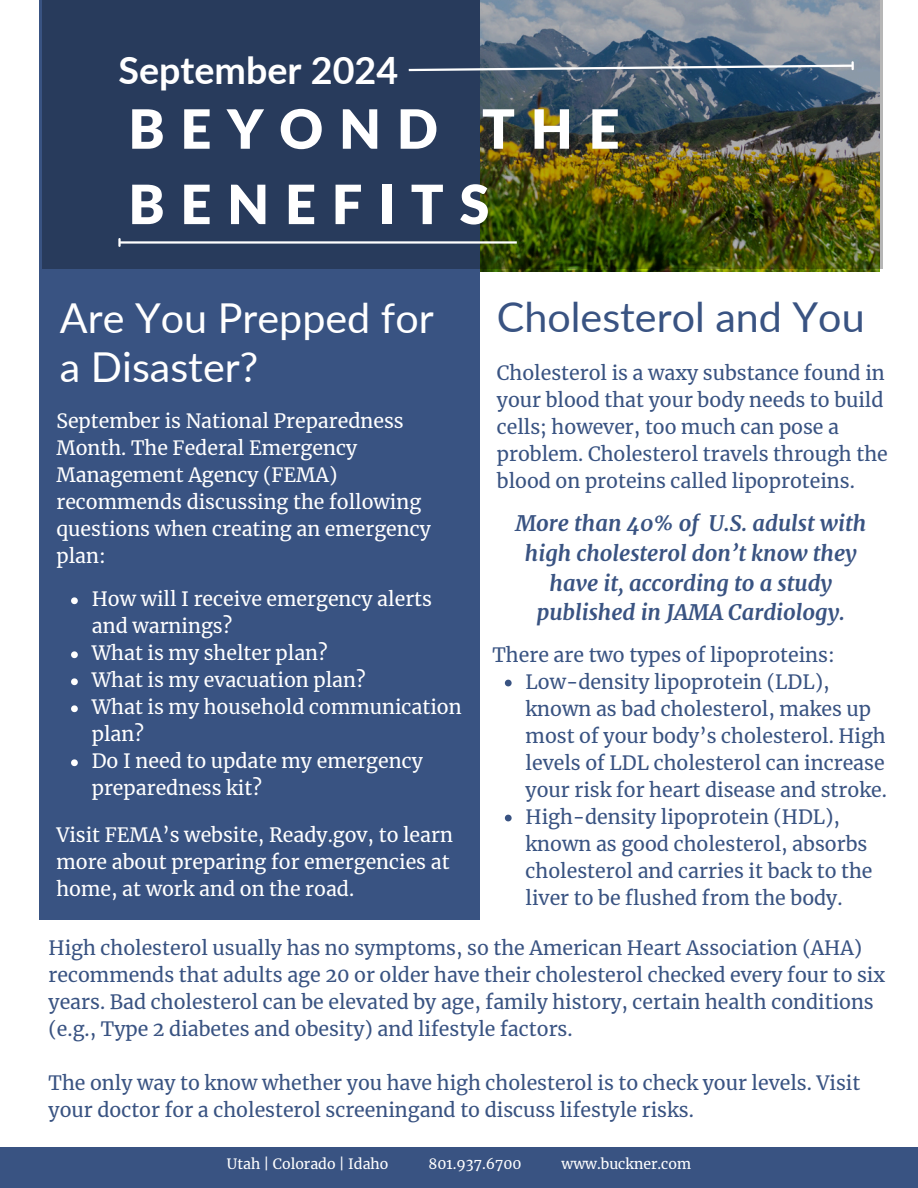
<style>
.page{position:relative;width:918px;height:1188px;background:#fff}
.page>*{position:absolute;margin:0;border:0;box-sizing:border-box;transform-origin:0 0}
.t1{font:900 54.15px/75.3px "Lato";letter-spacing:.29em;color:#fff}
.t2{font:41.25px/49.5px "Lato";color:#fff}
.t3{font:41.25px "Lato";color:#395382}
.t4{font:700 37.65px "Lato";color:#fff}
.t5{font:italic 700 21.6px/29.7px "Merriweather";color:#395382;text-align:center}
.t6{font:19.5px/27px "Merriweather";color:#395382}
.t7{font:19.5px/27px "Merriweather";color:#fff}
.t8{font:14.1px "Merriweather";color:#fff}
</style>
<div class="page">
<div style="left:39px;top:0;width:441px;height:920px;background:#395382"></div>
<img style="left:42px;top:0;width:840px;height:269px">
<svg style="left:406px;top:62px;width:448px;height:10px;background:#6b7e93"></svg>
<hr style="left:120px;top:241px;width:397px;height:3px;background:#fff">
<svg style="left:118px;top:239px;width:3px;height:7px"></svg>
<div style="left:0;top:1147px;width:918px;height:41px;background:#395382"></div>
<svg style="left:505px;top:680px;width:7px;height:6px"></svg>
<svg style="left:505px;top:815px;width:7px;height:6px"></svg>
<svg style="left:71px;top:597px;width:7px;height:7px"></svg>
<svg style="left:71px;top:651px;width:7px;height:7px"></svg>
<svg style="left:71px;top:678px;width:7px;height:7px"></svg>
<svg style="left:71px;top:705px;width:7px;height:7px"></svg>
<svg style="left:71px;top:759px;width:7px;height:7px"></svg>
<h3 class="t4" style="left:118px;top:46px;width:281px">September 2024</h3>
<h5 class="t1" style="left:128px;top:90px;width:493px">BEYOND THE<br>BENEFITS</h5>
<p class="t2" style="left:60px;top:292px;width:375px">Are You Prepped for a Disaster?</p>
<p class="t7" style="left:56px;top:408px;width:376px">September is National Preparedness<br>Month. The Federal Emergency<br>Management Agency (FEMA) recommends discussing the following questions when creating an emergency plan:</p>
<h5 class="t7" style="left:92px;top:586px;width:342px">How will I receive emergency alerts and warnings?</h5>
<p class="t7" style="left:92px;top:640px;width:237px">What is my shelter plan?</p>
<p class="t7" style="left:92px;top:667px;width:275px">What is my evacuation plan?</p>
<h5 class="t7" style="left:92px;top:694px;width:371px">What is my household communication plan?</h5>
<h5 class="t7" style="left:92px;top:748px;width:333px">Do I need to update my emergency preparedness kit?</h5>
<p class="t7" style="left:56px;top:821px;width:398px">Visit FEMA’s website, Ready.gov, to learn more about preparing for emergencies at home, at work and on the road.</p>
<p class="t3" style="left:497px;top:292px;width:369px">Cholesterol and You</p>
<p class="t6" style="left:497px;top:360px;width:392px">Cholesterol is a waxy substance found in your blood that your body needs to build cells; however, too much can pose a problem. Cholesterol travels through the blood on proteins called lipoproteins.</p>
<h1 class="t5" style="left:515px;top:509px;width:352px">More than 40% of U.S. adulst with high cholesterol don’t know they have it, according to a study published in JAMA Cardiology.</h1>
<h3 class="t6" style="left:492px;top:641px;width:344px">There are two types of lipoproteins:</h3>
<h5 class="t6" style="left:526px;top:668px;width:363px">Low-density lipoprotein (LDL), known as bad cholesterol, makes up most of your body’s cholesterol. High levels of LDL cholesterol can increase your risk for heart disease and stroke.</h5>
<h4 class="t6" style="left:526px;top:803px;width:348px">High-density lipoprotein (HDL), known as good cholesterol, absorbs cholesterol and carries it back to the liver to be flushed from the body.</h4>
<h5 class="t6" style="left:49px;top:934px;width:838px">High cholesterol usually has no symptoms, so the American Heart Association (AHA) recommends that adults age 20 or older have their cholesterol checked every four to six years. Bad cholesterol can be elevated by age, family history, certain health conditions (e.g., Type 2 diabetes and obesity) and lifestyle factors.</h5>
<h2 class="t6" style="left:49px;top:1069px;width:813px">The only way to know whether you have high cholesterol is to check your levels. Visit your doctor for a cholesterol screeningand to discuss lifestyle risks.</h2>
<p class="t8" style="left:227px;top:1155px;width:163px">Utah | Colorado | Idaho</p>
<p class="t8" style="left:429px;top:1155px;width:94px">801.937.6700</p>
<p class="t8" style="left:562px;top:1155px;width:131px">www.buckner.com</p>
</div>
